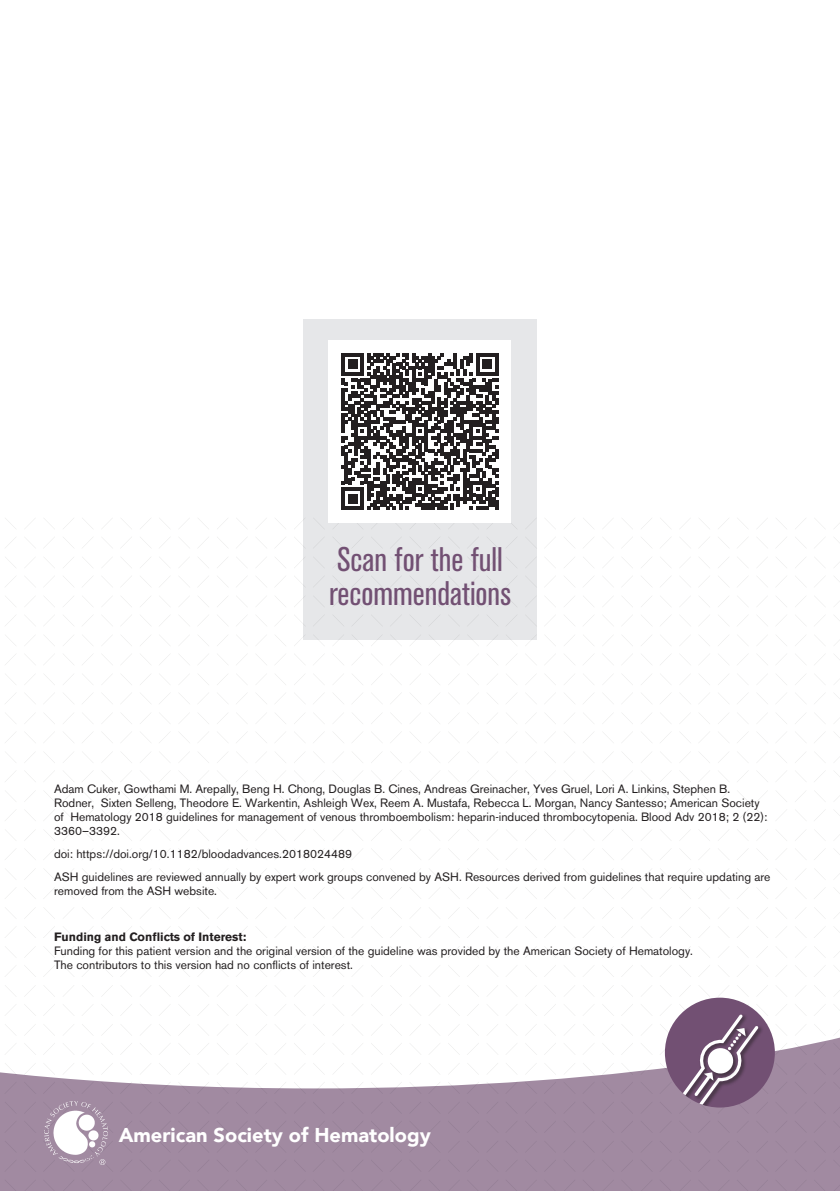
<style>
.page{position:relative;width:840px;height:1191px;background:#fff}
.page>*{position:absolute;margin:0;border:0;box-sizing:border-box;transform-origin:0 0}
.t1{font:condensed 33.8px/33.8px "Akzidenz Grotesk BE";color:#725073}
.t2{font:900 20px "Avenir";color:#fff}
.t3{font:12px/14px "Akzidenz Grotesk BE";color:#231f20}
.t4{font:700 12px "Akzidenz Grotesk BE";color:#231f20}
</style>
<div class="page">
<svg style="left:602px;top:926px;width:12px;height:12px"></svg>
<svg style="left:602px;top:965px;width:12px;height:12px"></svg>
<svg style="left:536px;top:536px;width:1px;height:12px"></svg>
<svg style="left:536px;top:575px;width:1px;height:12px"></svg>
<svg style="left:536px;top:614px;width:1px;height:12px"></svg>
<svg style="left:525px;top:887px;width:12px;height:12px"></svg>
<svg style="left:525px;top:926px;width:12px;height:12px"></svg>
<svg style="left:525px;top:965px;width:12px;height:12px"></svg>
<svg style="left:448px;top:848px;width:12px;height:12px"></svg>
<svg style="left:448px;top:887px;width:12px;height:12px"></svg>
<svg style="left:448px;top:926px;width:12px;height:12px"></svg>
<svg style="left:448px;top:965px;width:12px;height:12px"></svg>
<svg style="left:371px;top:887px;width:12px;height:12px"></svg>
<svg style="left:371px;top:926px;width:12px;height:12px"></svg>
<svg style="left:371px;top:965px;width:12px;height:12px"></svg>
<svg style="left:120px;top:926px;width:12px;height:12px"></svg>
<svg style="left:120px;top:965px;width:12px;height:12px"></svg>
<svg style="left:24px;top:887px;width:12px;height:12px"></svg>
<svg style="left:43px;top:887px;width:12px;height:12px"></svg>
<svg style="left:24px;top:926px;width:12px;height:12px"></svg>
<svg style="left:43px;top:926px;width:12px;height:12px"></svg>
<svg style="left:24px;top:946px;width:12px;height:12px"></svg>
<svg style="left:24px;top:965px;width:12px;height:12px"></svg>
<svg style="left:43px;top:965px;width:12px;height:12px"></svg>
<div style="left:303px;top:319px;width:233px;height:321px;background:#e6e7e9"></div>
<svg style="left:0;top:985px;width:839px;height:206px;fill:#a18aa1"></svg>
<img style="left:44px;top:1101px;width:63px;height:63px">
<div style="left:664px;top:997px;width:110px;height:110px;background:#725073;border-radius:50%"></div>
<div style="left:696px;top:1025px;width:67px;height:82px;background:#231f20;opacity:.35"></div>
<svg style="left:679px;top:1003px;width:79px;height:111px"></svg>
<div style="left:726px;top:1045px;width:10px;height:11px;background:#231f20;opacity:.35"></div>
<div style="left:735px;top:1027px;width:15px;height:14px;background:#231f20;opacity:.35"></div>
<svg style="left:727px;top:1024px;width:21px;height:30px"></svg>
<div style="left:328px;top:340px;width:183px;height:182px;background:#fff"></div>
<svg style="left:341px;top:353px;width:32px;height:157px"></svg>
<svg style="left:373px;top:353px;width:39px;height:157px"></svg>
<svg style="left:412px;top:353px;width:38px;height:157px"></svg>
<svg style="left:450px;top:353px;width:48px;height:157px"></svg>
<h1 class="t1" style="left:329px;top:543px;width:183px">Scan for the full recommendations</h1>
<p class="t3" style="left:54px;top:781px;width:714px">Adam Cuker, Gowthami M. Arepally, Beng H. Chong, Douglas B. Cines, Andreas Greinacher, Yves Gruel, Lori A. Linkins, Stephen B.<br>Rodner, Sixten Selleng, Theodore E. Warkentin, Ashleigh Wex, Reem A. Mustafa, Rebecca L. Morgan, Nancy Santesso; American Society of Hematology 2018 guidelines for management of venous thromboembolism: heparin-induced thrombocytopenia. Blood Adv 2018; 2 (22):<br>3360–3392.</p>
<p class="t3" style="left:54px;top:842px;width:717px;line-height:23px">doi: https://doi.org/10.1182/bloodadvances.2018024489<br>ASH guidelines are reviewed annually by expert work groups convened by ASH. Resources derived from guidelines that require updating are</p>
<p class="t3" style="left:54px;top:883px;width:164px">removed from the ASH website.</p>
<p class="t4" style="left:54px;top:929px;width:193px">Funding and Conflicts of Interest:</p>
<p class="t3" style="left:54px;top:943px;width:640px">Funding for this patient version and the original version of the guideline was provided by the American Society of Hematology.<br>The contributors to this version had no conflicts of interest.</p>
<h2 class="t2" style="left:119px;top:1118px;width:313px">American Society of Hematology</h2>
</div>
